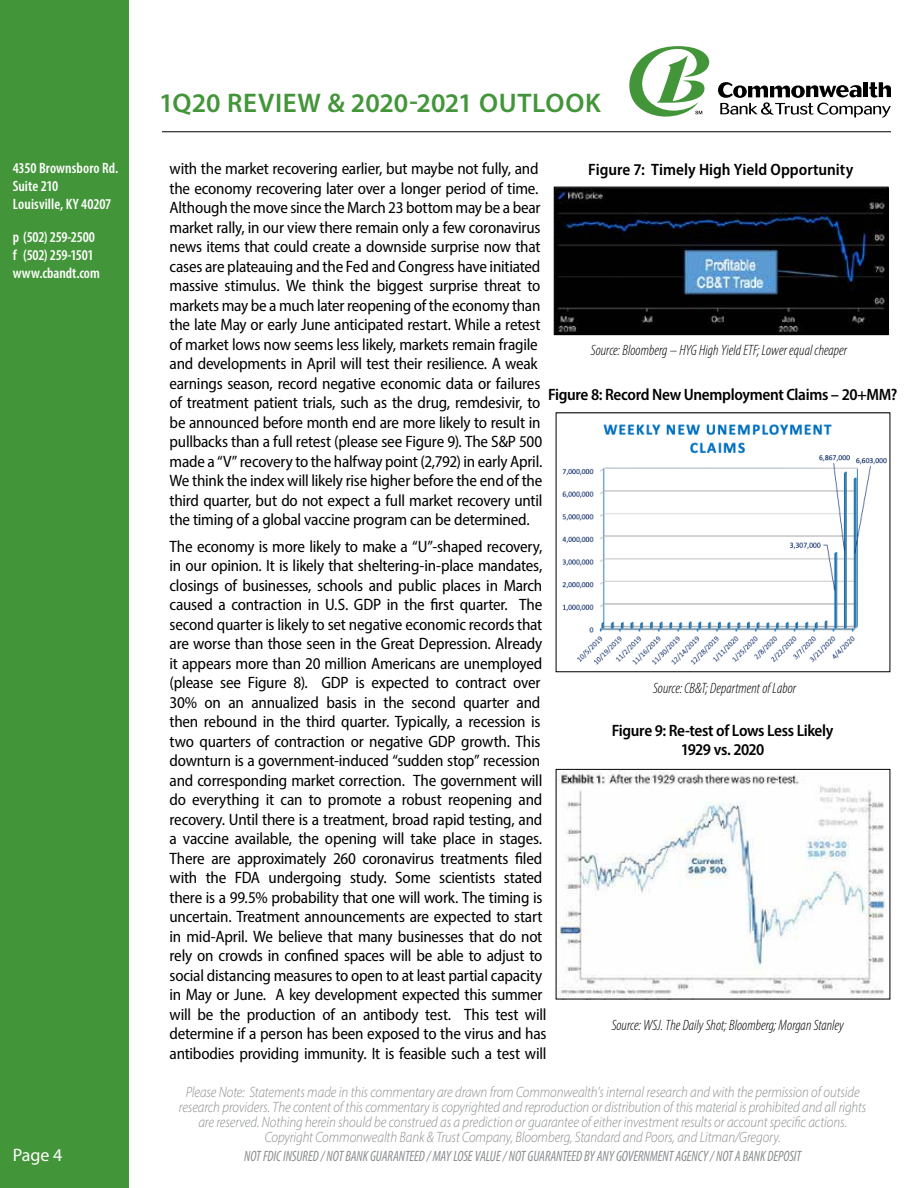
<style>
.page{position:relative;width:918px;height:1188px;background:#fff}
.page>*{position:absolute;margin:0;border:0;box-sizing:border-box;transform-origin:0 0}
.t1{font:600 27px "Myriad Pro";letter-spacing:.02em;color:#439539}
.t2{font:18px "Myriad Pro";color:#fff}
.t3{font:semi-condensed 16.5px/19.5px "Myriad Pro";letter-spacing:-.015em;color:#000}
.t4{font:600 semi-condensed 16.5px/19.8px "Myriad Pro";letter-spacing:-.02em;color:#000;text-align:center}
.t5{font:600 semi-condensed 16.5px "Myriad Pro";color:#000}
.t6{font:italic 300 15px/15px "Myriad Pro";letter-spacing:-.005em;color:#8a8c8e;text-align:center;scale:.88 1}
.t7{font:italic 300 condensed 15px "Myriad Pro";color:#000}
.t8{font:italic condensed 15px "Myriad Pro";letter-spacing:-.01em;color:#8a8c8e;scale:.92 1}
.t9{font:600 condensed 15px/18px "Myriad Pro";color:#fff}
</style>
<div class="page">
<div style="left:0;top:0;width:128px;height:1188px;background:#439539"></div>
<svg style="left:629px;top:46px;width:80px;height:71px"></svg>
<svg style="left:718px;top:82px;width:173px;height:36px"></svg>
<hr style="left:162px;top:131px;width:729px;height:1px;background:#000">
<img style="left:556px;top:189px;width:330px;height:144px">
<div style="left:554px;top:187px;width:334px;height:148px;border:1px solid #000"></div>
<img style="left:562px;top:424px;width:325px;height:241px">
<img style="left:558px;top:771px;width:327px;height:226px">
<p class="t9" style="left:13px;top:159px;width:107px">4350 Brownsboro Rd.<br>Suite 210<br>Louisville, KY 40207</p>
<p class="t9" style="left:13px;top:228px;width:89px">p (502) 259-2500 f (502) 259-1501 www.cbandt.com</p>
<h1 class="t1" style="left:159px;top:86px;width:443px">1Q20 REVIEW &amp; 2020-2021 OUTLOOK</h1>
<p class="t3" style="left:170px;top:159px;width:374px">with the market recovering earlier, but maybe not fully, and the economy recovering later over a longer period of time.<br>Although the move since the March 23 bottom may be a bear market rally, in our view there remain only a few coronavirus news items that could create a downside surprise now that cases are plateauing and the Fed and Congress have initiated massive stimulus. We think the biggest surprise threat to markets may be a much later reopening of the economy than the late May or early June anticipated restart. While a retest of market lows now seems less likely, markets remain fragile and developments in April will test their resilience. A weak earnings season, record negative economic data or failures of treatment patient trials, such as the drug, remdesivir, to be announced before month end are more likely to result in pullbacks than a full retest (please see Figure 9). The S&amp;P 500 made a “V” recovery to the halfway point (2,792) in early April.<br>We think the index will likely rise higher before the end of the third quarter, but do not expect a full market recovery until the timing of a global vaccine program can be determined.</p>
<p class="t3" style="left:170px;top:536px;width:378px">The economy is more likely to make a “U”-shaped recovery, in our opinion. It is likely that sheltering-in-place mandates, closings of businesses, schools and public places in March caused a contraction in U.S. GDP in the first quarter. The second quarter is likely to set negative economic records that are worse than those seen in the Great Depression. Already it appears more than 20 million Americans are unemployed (please see Figure 8). GDP is expected to contract over 30% on an annualized basis in the second quarter and then rebound in the third quarter. Typically, a recession is two quarters of contraction or negative GDP growth. This downturn is a government-induced “sudden stop” recession and corresponding market correction. The government will do everything it can to promote a robust reopening and recovery. Until there is a treatment, broad rapid testing, and a vaccine available, the opening will take place in stages.<br>There are approximately 260 coronavirus treatments filed with the FDA undergoing study. Some scientists stated there is a 99.5% probability that one will work. The timing is uncertain. Treatment announcements are expected to start in mid-April. We believe that many businesses that do not rely on crowds in confined spaces will be able to adjust to social distancing measures to open to at least partial capacity in May or June. A key development expected this summer will be the production of an antibody test. This test will determine if a person has been exposed to the virus and has antibodies providing immunity. It is feasible such a test will</p>
<p class="t5" style="left:588px;top:159px;width:267px">Figure 7: Timely High Yield Opportunity</p>
<p class="t7" style="left:591px;top:342px;width:258px">Source: Bloomberg – HYG High Yield ETF; Lower equal cheaper</p>
<p class="t4" style="left:548px;top:384px;width:351px">Figure 8: Record New Unemployment Claims – 20+MM?</p>
<p class="t7" style="left:653px;top:679px;width:145px">Source: CB&amp;T; Department of Labor</p>
<p class="t4" style="left:612px;top:720px;width:223px">Figure 9: Re-test of Lows Less Likely<br>1929 vs. 2020</p>
<p class="t7" style="left:612px;top:1016px;width:234px">Source: WSJ. The Daily Shot; Bloomberg; Morgan Stanley</p>
<p class="t6" style="left:179px;top:1084px;width:783px">Please Note: Statements made in this commentary are drawn from Commonwealth’s internal research and with the permission of outside research providers. The content of this commentary is copyrighted and reproduction or distribution of this material is prohibited and all rights are reserved. Nothing herein should be construed as a prediction or guarantee of either investment results or account specific actions.<br>Copyright Commonwealth Bank &amp; Trust Company, Bloomberg, Standard and Poors, and Litman/Gregory.</p>
<p class="t2" style="left:13px;top:1144px;width:51px">Page 4</p>
<p class="t8" style="left:244px;top:1147px;width:607px">NOT FDIC INSURED / NOT BANK GUARANTEED / MAY LOSE VALUE / NOT GUARANTEED BY ANY GOVERNMENT AGENCY / NOT A BANK DEPOSIT</p>
</div>
